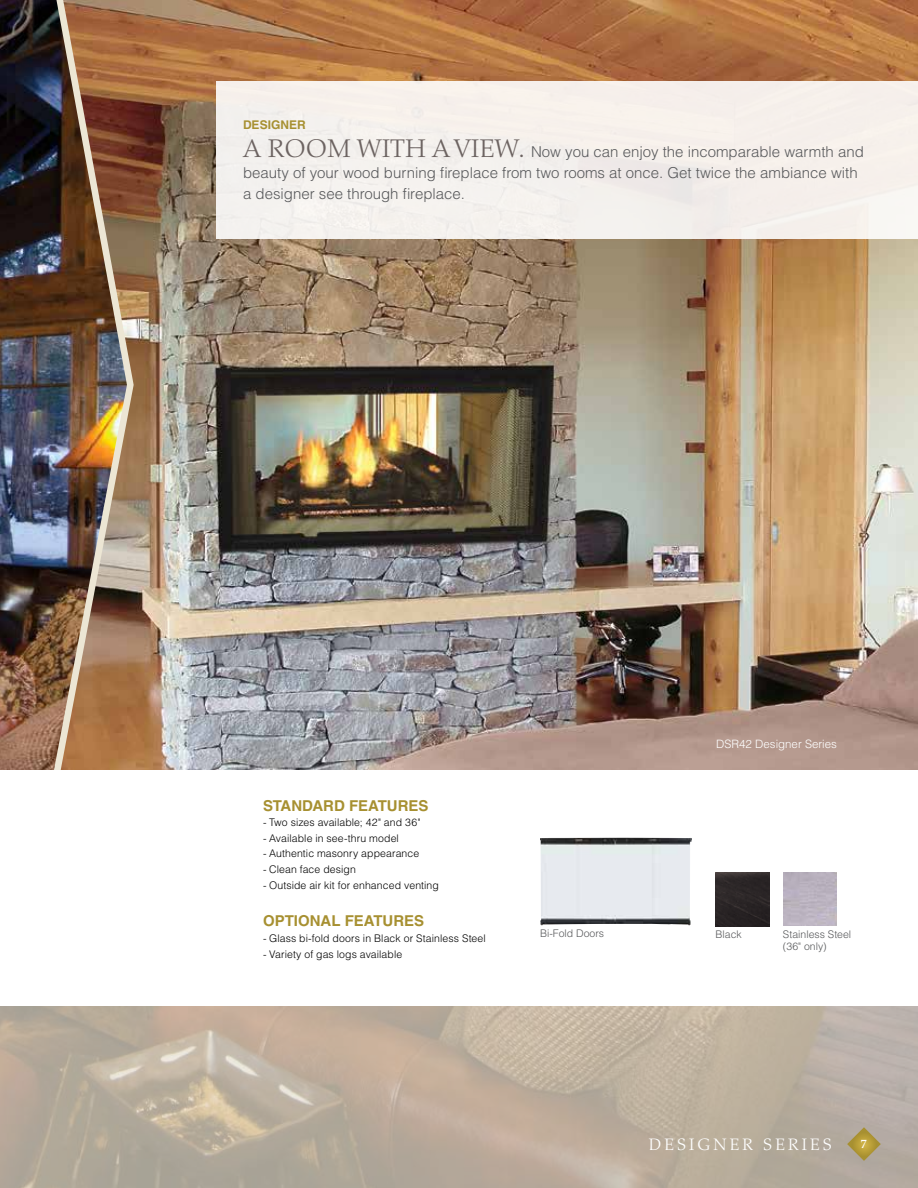
<style>
.page{position:relative;width:918px;height:1188px;background:#fff}
.page>*{position:absolute;margin:0;border:0;box-sizing:border-box;transform-origin:0 0}
.t1{font:300 16.5px "Palatino LT Std";letter-spacing:.19em;color:#fff}
.t2{font:300 15px/21px "Helvetica LT Std";color:#58595b}
.t3{font:700 15px "Helvetica LT Std";color:#a79031}
.t4{font:700 12px "Helvetica LT Std";color:#a79031}
.t5{font:500 12px "Palatino LT Std";color:#fff}
.t6{font:300 11.55px "Helvetica LT Std";color:#fff}
.t7{font:300 10.5px "Helvetica LT Std";letter-spacing:.01em;color:#000}
.t8{font:300 10.5px/12px "Helvetica LT Std";color:#58595b}
.s1{font-family:"Palatino LT Std";font-size:25.5px;color:#6c6361}
</style>
<div class="page">
<img style="left:0;top:0;width:61px;height:770px">
<img style="left:61px;top:0;width:857px;height:770px">
<img style="left:0;top:1006px;width:918px;height:182px">
<img style="left:540px;top:838px;width:152px;height:87px">
<div style="left:216px;top:81px;width:702px;height:158px;background:#f5f0ec"></div>
<img style="left:716px;top:872px;width:54px;height:54px">
<svg style="left:847px;top:1127px;width:34px;height:34px"></svg>
<p class="t4" style="left:243px;top:118px;width:64px">DESIGNER</p>
<h2 class="t2" style="left:243px;top:141px;width:622px"><span class="s1">A ROOM WITH A VIEW.</span> Now you can enjoy the incomparable warmth and beauty of your wood burning fireplace from two rooms at once. Get twice the ambiance with a designer see through fireplace.</h2>
<h2 class="t3" style="left:263px;top:796px;width:167px">STANDARD FEATURES</h2>
<p class="t7" style="left:263px;top:816px;width:159px">- Two sizes available; 42" and 36"</p>
<p class="t7" style="left:263px;top:832px;width:137px">- Available in see-thru model</p>
<p class="t7" style="left:263px;top:847px;width:158px">- Authentic masonry appearance</p>
<p class="t7" style="left:263px;top:863px;width:94px">- Clean face design</p>
<p class="t7" style="left:263px;top:878px;width:177px">- Outside air kit for enhanced venting</p>
<h2 class="t3" style="left:263px;top:912px;width:163px">OPTIONAL FEATURES</h2>
<p class="t7" style="left:263px;top:932px;width:224px">- Glass bi-fold doors in Black or Stainless Steel</p>
<p class="t7" style="left:263px;top:947px;width:141px">- Variety of gas logs available</p>
<p class="t8" style="left:540px;top:928px;width:66px">Bi-Fold Doors</p>
<p class="t6" style="left:716px;top:737px;width:122px">DSR42 Designer Series</p>
<p class="t8" style="left:716px;top:928px;width:28px">Black</p>
<p class="t8" style="left:783px;top:928px;width:70px">Stainless Steel (36" only)</p>
<h1 class="t1" style="left:649px;top:1135px;width:185px">DESIGNER SERIES</h1>
<p class="t5" style="left:861px;top:1137px;width:7px">7</p>
</div>
